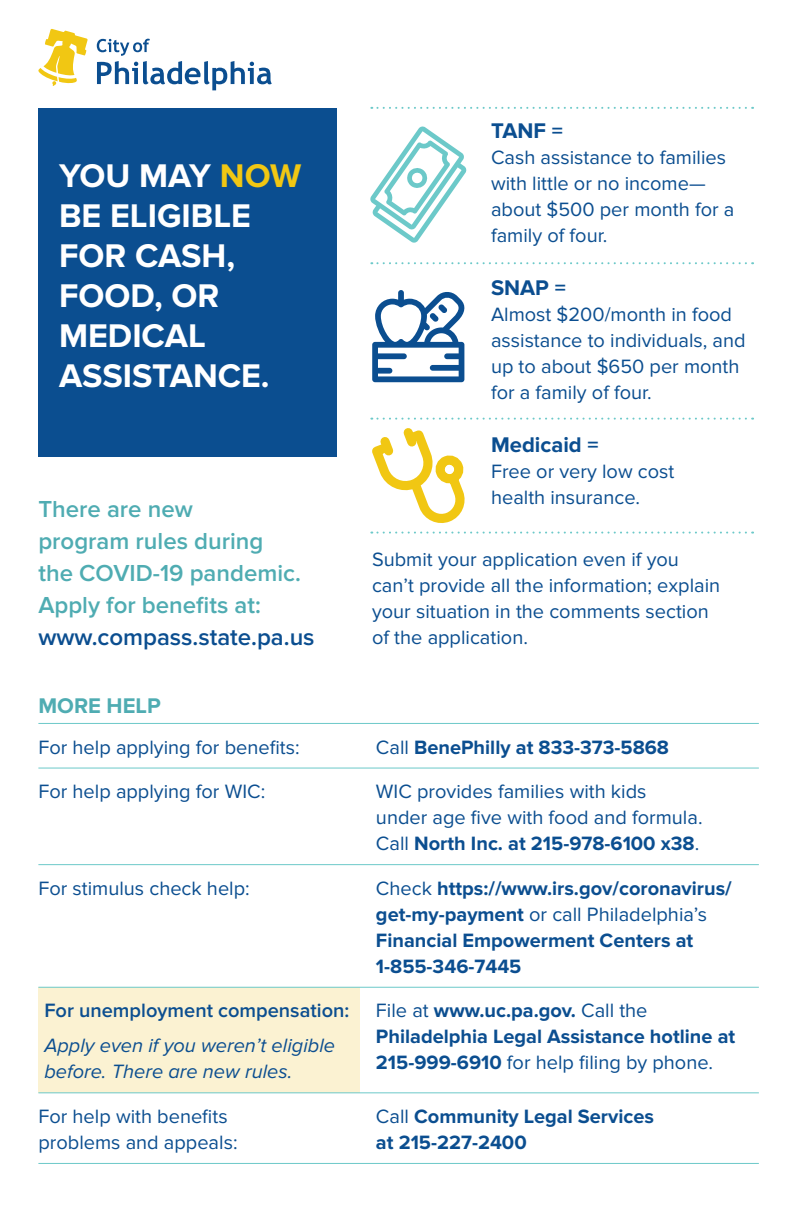
<style>
.page{position:relative;width:792px;height:1224px;background:#fff}
.page>*{position:absolute;margin:0;border:0;box-sizing:border-box;transform-origin:0 0}
.t1{font:700 34px/40px "Proxima Nova";color:#fff}
.t2{font:600 24px/32px "Proxima Nova";color:#4facb2}
.t3{font:600 24px "Proxima Nova";color:#0b4e90}
.t4{font:700 22px "Proxima Nova";color:#0b4e90}
.t5{font:700 22px "Proxima Nova";color:#4facb2}
.t6{font:20px/26px "Proxima Nova";color:#0b4e90}
.t7{font:700 20px/26px "Proxima Nova";color:#0b4e90}
.t8{font:italic 20px/26px "Proxima Nova";color:#0b4e90}
.t9{font:600 20px "Proxima Nova";color:#0b4e90}
.s1{color:#f1c713}
.s2{font-weight:400}
.s3{font-weight:700}
</style>
<div class="page">
<div style="left:38px;top:108px;width:299px;height:349px;background:#0b4e90"></div>
<svg style="left:370px;top:126px;width:97px;height:117px"></svg>
<svg style="left:372px;top:290px;width:93px;height:92px"></svg>
<div style="left:38px;top:987px;width:322px;height:106px;background:#fbf2d2"></div>
<hr style="left:38px;top:723px;width:322px;height:1px;background:#6cc9c9">
<hr style="left:360px;top:723px;width:399px;height:1px;background:#6cc9c9">
<hr style="left:38px;top:768px;width:322px;height:1px;background:#6cc9c9">
<hr style="left:360px;top:768px;width:399px;height:1px;background:#6cc9c9">
<hr style="left:38px;top:864px;width:322px;height:1px;background:#6cc9c9">
<hr style="left:360px;top:864px;width:399px;height:1px;background:#6cc9c9">
<hr style="left:38px;top:987px;width:322px;height:1px;background:#6cc9c9">
<hr style="left:360px;top:987px;width:399px;height:1px;background:#6cc9c9">
<hr style="left:38px;top:1092px;width:322px;height:1px;background:#6cc9c9">
<hr style="left:360px;top:1092px;width:399px;height:1px;background:#6cc9c9">
<hr style="left:38px;top:1163px;width:322px;height:1px;background:#6cc9c9">
<hr style="left:360px;top:1163px;width:399px;height:1px;background:#6cc9c9">
<svg style="left:97px;top:39px;width:175px;height:51px"></svg>
<svg style="left:38px;top:29px;width:50px;height:57px"></svg>
<svg style="left:371px;top:107px;width:382px;height:2px"></svg>
<svg style="left:371px;top:262px;width:382px;height:2px"></svg>
<svg style="left:370px;top:418px;width:383px;height:116px"></svg>
<h1 class="t1" style="left:59px;top:156px;width:244px">YOU MAY <span class="s1">NOW<br></span>BE ELIGIBLE<br>FOR CASH,<br>FOOD, OR<br>MEDICAL<br>ASSISTANCE.</h1>
<p class="t2" style="left:38px;top:493px;width:264px">There are new<br>program rules during the COVID-19 pandemic.<br>Apply for benefits at:</p>
<p class="t3" style="left:38px;top:623px;width:278px">www.compass.state.pa.us</p>
<p class="t5" style="left:38px;top:693px;width:124px">MORE HELP</p>
<p class="t4" style="left:491px;top:119px;width:73px">TANF =</p>
<p class="t6" style="left:491px;top:145px;width:245px">Cash assistance to families with little or no income— about $500 per month for a family of four.</p>
<p class="t4" style="left:491px;top:276px;width:76px">SNAP =</p>
<p class="t6" style="left:491px;top:302px;width:256px">Almost $200/month in food assistance to individuals, and up to about $650 per month for a family of four.</p>
<p class="t4" style="left:491px;top:433px;width:109px">Medicaid =</p>
<p class="t6" style="left:491px;top:459px;width:185px">Free or very low cost health insurance.</p>
<p class="t6" style="left:372px;top:547px;width:350px">Submit your application even if you can’t provide all the information; explain your situation in the comments section of the application.</p>
<p class="t6" style="left:38px;top:734px;width:263px">For help applying for benefits:</p>
<p class="t7" style="left:376px;top:734px;width:295px"><span class="s2">Call</span> BenePhilly at 833-373-5868</p>
<p class="t6" style="left:38px;top:779px;width:228px">For help applying for WIC:</p>
<p class="t6" style="left:376px;top:779px;width:328px">WIC provides families with kids under age five with food and formula.<br>Call <span class="s3">North Inc. at 215-978-6100 x38</span>.</p>
<p class="t6" style="left:38px;top:875px;width:213px">For stimulus check help:</p>
<p class="t7" style="left:376px;top:876px;width:357px"><span class="s2">Check</span> https://www.irs.gov/coronavirus/ get-my-payment <span class="s2">or call Philadelphia’s </span>Financial Empowerment Centers at 1-855-346-7445</p>
<p class="t9" style="left:44px;top:999px;width:306px">For unemployment compensation:</p>
<p class="t8" style="left:44px;top:1033px;width:292px">Apply even if you weren’t eligible before. There are new rules.</p>
<p class="t7" style="left:376px;top:998px;width:361px"><span class="s2">File at</span> www.uc.pa.gov. <span class="s2">Call the<br></span>Philadelphia Legal Assistance hotline at<br>215-999-6910 <span class="s2">for help filing by phone.</span></p>
<p class="t6" style="left:38px;top:1104px;width:201px">For help with benefits problems and appeals:</p>
<p class="t7" style="left:376px;top:1104px;width:280px"><span class="s2">Call</span> Community Legal Services at 215-227-2400</p>
</div>
